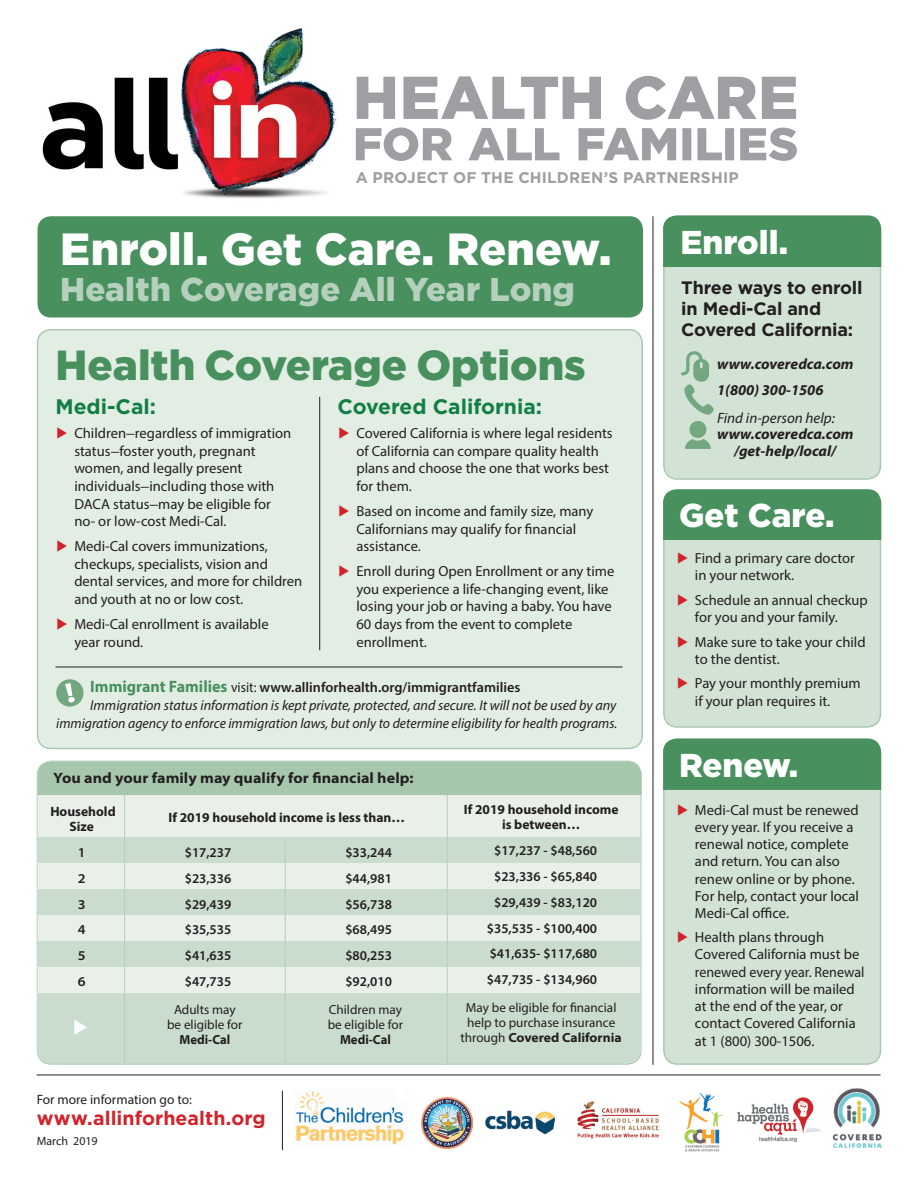
<style>
.page{position:relative;width:918px;height:1188px;background:#fff}
.page>*{position:absolute;margin:0;border:0;box-sizing:border-box;transform-origin:0 0}
.t1{font:900 45px "Gotham";color:#fff}
.t2{font:900 42px "Gotham";color:#48905e}
.t3{font:900 33px "Gotham";letter-spacing:.005em;color:#b5d0bc}
.t4{font:900 33px "Gotham";color:#fff}
.t5{font:700 21px "Gotham";color:#117e44}
.t6{font:19.8px "European Pi Three";color:#fff;scale:.92 1}
.t7{font:700 19.5px "Gotham";letter-spacing:.005em;color:#d1232a}
.t8{font:700 18px/21px "Gotham";letter-spacing:-.01em;color:#231f20}
.t9{font:700 15.45px "Gotham";letter-spacing:.01em;color:#9d9fa2}
.t10{font:italic 700 15px "Myriad Pro";color:#231f20}
.t11{font:700 semi-expanded 15px "Myriad Pro";letter-spacing:.005em;color:#231f20}
.t12{font:italic 15px "Myriad Pro";color:#231f20}
.t13{font:14.7px/17.5px "Myriad Pro";color:#231f20}
.t14{font:italic 14.25px/17.7px "Myriad Pro";color:#231f20;text-align:right}
.t15{font:600 14.25px "Myriad Pro";color:#231f20}
.t16{font:600 13.5px "Myriad Pro";color:#231f20}
.t17{font:700 13.5px/15px "Myriad Pro";color:#231f20;text-align:center}
.t18{font:13.5px "Myriad Pro";color:#231f20}
.t19{font:600 semi-expanded 13.5px "Myriad Pro";color:#231f20}
.t20{font:13.2px/15px "Myriad Pro";color:#231f20;text-align:center}
.t21{font:12px "Myriad Pro";color:#231f20}
.s1{font-family:"European Pi Three";color:#d1232a}
.s2{font-weight:700;font-size:16.5px;color:#48905e}
.s3{font-weight:400}
.s4{font-weight:700;font-stretch:semi-expanded}
</style>
<div class="page">
<div style="left:664px;top:216px;width:216px;height:263px;background:#d2e2d4;border-radius:13px"></div>
<div style="left:663px;top:216px;width:218px;height:264px;border:2px solid #abc9b1;border-radius:13px"></div>
<div style="left:664px;top:491px;width:216px;height:236px;background:#d2e2d4;border-radius:13px"></div>
<div style="left:663px;top:490px;width:218px;height:238px;border:2px solid #abc9b1;border-radius:13px"></div>
<div style="left:664px;top:739px;width:216px;height:325px;background:#d2e2d4;border-radius:13px"></div>
<div style="left:663px;top:739px;width:218px;height:326px;border:2px solid #abc9b1;border-radius:13px"></div>
<div style="left:38px;top:330px;width:604px;height:419px;background:#e2ede4;border-radius:14px"></div>
<div style="left:37px;top:329px;width:606px;height:420px;border:2px solid #abc9b1;border-radius:14px"></div>
<div style="left:38px;top:216px;width:605px;height:102px;background:#48905e;border-radius:14px"></div>
<hr style="left:37px;top:1075px;width:843px;height:1px;background:#231f20">
<hr style="left:55px;top:667px;width:567px;height:1px;background:#231f20">
<hr style="left:282px;top:1091px;width:1px;height:59px;background:#231f20">
<img style="left:681px;top:351px;width:29px;height:31px">
<img style="left:685px;top:385px;width:29px;height:29px">
<img style="left:685px;top:421px;width:26px;height:28px">
<hr style="left:319px;top:397px;width:1px;height:253px;background:#231f20">
<hr style="left:653px;top:216px;width:1px;height:849px;background:#231f20">
<div style="left:56px;top:679px;width:28px;height:28px;background:#72a780;border-radius:50%"></div>
<svg style="left:65px;top:683px;width:10px;height:20px"></svg>
<div style="left:663px;top:739px;width:218px;height:51px;background:#48905e"></div>
<div style="left:663px;top:489px;width:218px;height:51px;background:#48905e"></div>
<div style="left:663px;top:216px;width:218px;height:51px;background:#48905e"></div>
<img style="left:832px;top:1088px;width:50px;height:60px">
<img style="left:422px;top:1098px;width:50px;height:50px">
<img style="left:486px;top:1111px;width:69px;height:24px">
<img style="left:679px;top:1092px;width:43px;height:60px">
<img style="left:296px;top:1091px;width:108px;height:54px">
<img style="left:577px;top:1101px;width:82px;height:38px">
<img style="left:738px;top:1097px;width:82px;height:45px">
<img style="left:42px;top:28px;width:295px;height:171px">
<svg style="left:356px;top:128px;width:441px;height:33px"></svg>
<svg style="left:357px;top:76px;width:439px;height:44px"></svg>
<div style="left:38px;top:761px;width:603px;height:302px;background:#e8f0e9;border-radius:14px"></div>
<div style="left:37px;top:838px;width:603px;height:25px;background:#c9dccd"></div>
<div style="left:38px;top:889px;width:602px;height:26px;background:#c9dccd"></div>
<div style="left:37px;top:941px;width:603px;height:26px;background:#c9dccd"></div>
<div style="left:38px;top:993px;width:603px;height:70px;background:#c9dccd"></div>
<div style="left:38px;top:761px;width:604px;height:34px;background:#a7c7ad"></div>
<hr style="left:124px;top:795px;width:1px;height:269px;background:#b8d1bd">
<hr style="left:285px;top:839px;width:1px;height:225px;background:#b8d1bd">
<hr style="left:447px;top:795px;width:1px;height:270px;background:#b8d1bd">
<p class="t9" style="left:356px;top:169px;width:384px">A PROJECT OF THE CHILDREN’S PARTNERSHIP</p>
<p class="t1" style="left:60px;top:223px;width:553px">Enroll. Get Care. Renew.</p>
<p class="t3" style="left:60px;top:270px;width:516px">Health Coverage All Year Long</p>
<p class="t2" style="left:56px;top:340px;width:532px">Health Coverage Options</p>
<p class="t5" style="left:55px;top:395px;width:102px">Medi-Cal:</p>
<p class="t13" style="left:74px;top:424px;width:218px;text-indent:-18px"><span class="s1">E</span> Children—regardless of immigration status—foster youth, pregnant women, and legally present individuals—including those with<br>DACA status—may be eligible for no- or low-cost Medi-Cal.</p>
<p class="t13" style="left:74px;top:537px;width:230px;text-indent:-18px"><span class="s1">E</span> Medi-Cal covers immunizations, checkups, specialists, vision and dental services, and more for children and youth at no or low cost.</p>
<p class="t13" style="left:74px;top:615px;width:196px;text-indent:-18px"><span class="s1">E</span> Medi-Cal enrollment is available year round.</p>
<p class="t5" style="left:338px;top:395px;width:206px">Covered California:</p>
<p class="t13" style="left:356px;top:424px;width:258px;text-indent:-18px"><span class="s1">E</span> Covered California is where legal residents of California can compare quality health plans and choose the one that works best for them.</p>
<p class="t13" style="left:356px;top:502px;width:238px;text-indent:-18px"><span class="s1">E</span> Based on income and family size, many<br>Californians may qualify for financial assistance.</p>
<p class="t13" style="left:356px;top:562px;width:259px;text-indent:-18px"><span class="s1">E</span> Enroll during Open Enrollment or any time you experience a life-changing event, like losing your job or having a baby. You have 60 days from the event to complete enrollment.</p>
<p class="t15" style="left:90px;top:678px;width:432px"><span class="s2">Immigrant Families</span> <span class="s3">visit:</span> www.allinforhealth.org/immigrantfamilies</p>
<p class="t14" style="left:56px;top:697px;width:563px">Immigration status information is kept private, protected, and secure. It will not be used by any immigration agency to enforce immigration laws, but only to determine eligibility for health programs.</p>
<p class="t11" style="left:53px;top:768px;width:362px">You and your family may qualify for financial help:</p>
<p class="t17" style="left:50px;top:804px;width:67px">Household<br>Size</p>
<p class="t19" style="left:78px;top:844px;width:9px">1</p>
<p class="t19" style="left:78px;top:870px;width:9px">2</p>
<p class="t19" style="left:78px;top:895px;width:9px">3</p>
<p class="t19" style="left:78px;top:921px;width:9px">4</p>
<p class="t19" style="left:78px;top:947px;width:9px">5</p>
<p class="t19" style="left:78px;top:973px;width:9px">6</p>
<p class="t6" style="left:73px;top:1015px;width:18px">E</p>
<p class="t17" style="left:169px;top:810px;width:238px">If 2019 household income is less than…</p>
<p class="t16" style="left:185px;top:844px;width:48px">$17,237</p>
<p class="t16" style="left:185px;top:870px;width:48px">$23,336</p>
<p class="t16" style="left:185px;top:895px;width:48px">$29,439</p>
<p class="t16" style="left:185px;top:921px;width:48px">$35,535</p>
<p class="t16" style="left:185px;top:947px;width:48px">$41,635</p>
<p class="t16" style="left:185px;top:973px;width:48px">$47,735</p>
<p class="t20" style="left:167px;top:1002px;width:77px">Adults may be eligible for<br><span class="s4">Medi-Cal</span></p>
<p class="t16" style="left:345px;top:844px;width:48px">$33,244</p>
<p class="t16" style="left:345px;top:870px;width:48px">$44,981</p>
<p class="t16" style="left:345px;top:895px;width:48px">$56,738</p>
<p class="t16" style="left:345px;top:921px;width:48px">$68,495</p>
<p class="t16" style="left:345px;top:947px;width:48px">$80,253</p>
<p class="t16" style="left:345px;top:973px;width:48px">$92,010</p>
<p class="t20" style="left:328px;top:1002px;width:77px">Children may be eligible for<br><span class="s4">Medi-Cal</span></p>
<p class="t18" style="left:37px;top:1091px;width:157px">For more information go to:</p>
<p class="t7" style="left:37px;top:1107px;width:231px">www.allinforhealth.org</p>
<p class="t21" style="left:37px;top:1134px;width:63px">March 2019</p>
<p class="t17" style="left:464px;top:802px;width:156px">If 2019 household income is between…</p>
<p class="t16" style="left:494px;top:842px;width:105px">$17,237 - $48,560</p>
<p class="t16" style="left:494px;top:868px;width:105px">$23,336 - $65,840</p>
<p class="t16" style="left:494px;top:894px;width:105px">$29,439 - $83,120</p>
<p class="t16" style="left:487px;top:919px;width:112px">$35,535 - $100,400</p>
<p class="t16" style="left:490px;top:945px;width:109px">$41,635- $117,680</p>
<p class="t16" style="left:487px;top:971px;width:112px">$47,735 - $134,960</p>
<p class="t20" style="left:461px;top:1000px;width:163px">May be eligible for financial help to purchase insurance through <span class="s4">Covered California</span></p>
<p class="t4" style="left:681px;top:223px;width:109px">Enroll.</p>
<p class="t8" style="left:681px;top:276px;width:183px">Three ways to enroll in Medi-Cal and<br>Covered California:</p>
<p class="t10" style="left:717px;top:354px;width:138px">www.coveredca.com</p>
<p class="t10" style="left:717px;top:380px;width:108px">1(800) 300-1506</p>
<p class="t12" style="left:717px;top:409px;width:119px">Find in-person help:</p>
<p class="t10" style="left:717px;top:425px;width:138px">www.coveredca.com</p>
<p class="t10" style="left:734px;top:441px;width:104px">/get-help/local/</p>
<p class="t4" style="left:679px;top:496px;width:157px">Get Care.</p>
<p class="t13" style="left:695px;top:549px;width:161px;text-indent:-18px"><span class="s1">E</span> Find a primary care doctor in your network.</p>
<p class="t13" style="left:695px;top:591px;width:174px;text-indent:-18px"><span class="s1">E</span> Schedule an annual checkup for you and your family.</p>
<p class="t13" style="left:695px;top:633px;width:172px;text-indent:-18px"><span class="s1">E</span> Make sure to take your child to the dentist.</p>
<p class="t13" style="left:695px;top:675px;width:167px;text-indent:-18px"><span class="s1">E</span> Pay your monthly premium if your plan requires it.</p>
<p class="t4" style="left:679px;top:746px;width:121px">Renew.</p>
<p class="t13" style="left:695px;top:801px;width:165px;text-indent:-18px"><span class="s1">E</span> Medi-Cal must be renewed every year. If you receive a renewal notice, complete and return. You can also renew online or by phone.<br>For help, contact your local<br>Medi-Cal office.</p>
<p class="t13" style="left:695px;top:928px;width:171px;text-indent:-18px"><span class="s1">E</span> Health plans through<br>Covered California must be renewed every year. Renewal information will be mailed at the end of the year, or contact Covered California at 1 (800) 300-1506.</p>
</div>
